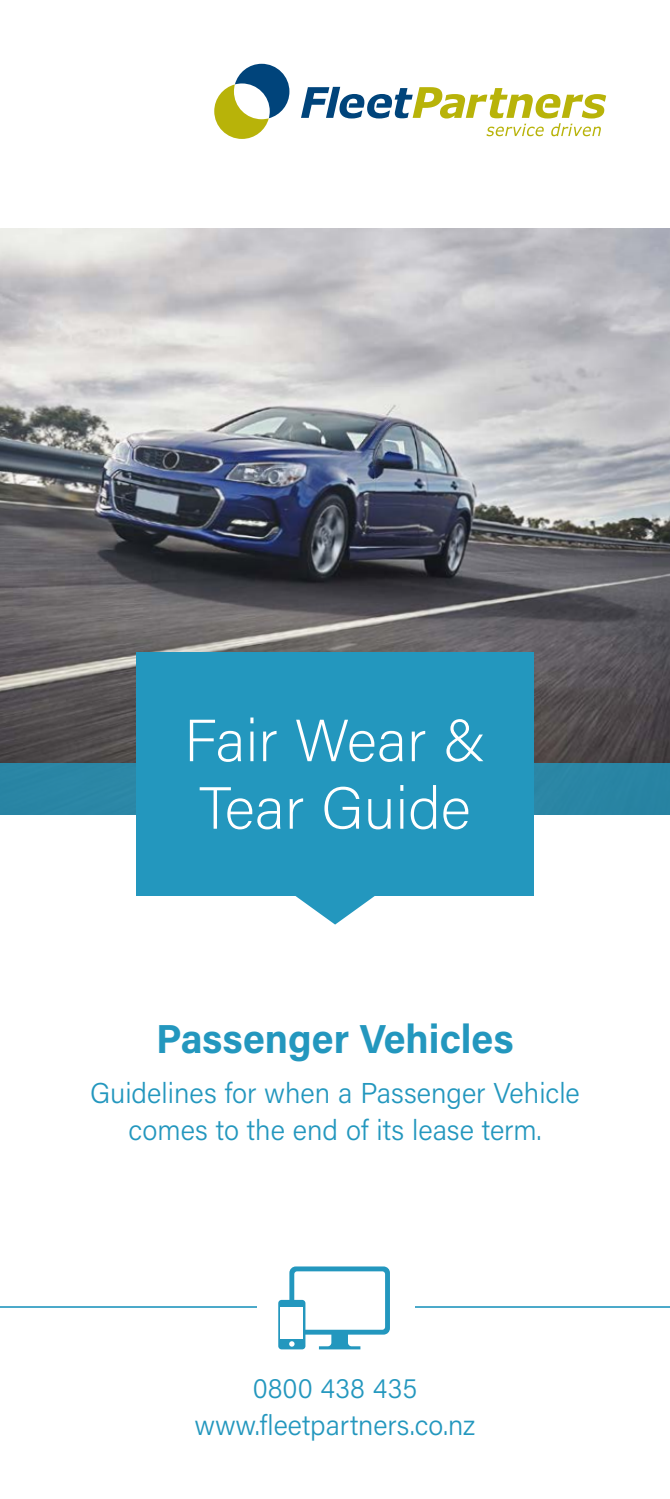
<style>
.page{position:relative;width:670px;height:1499px;background:#fff}
.page>*{position:absolute;margin:0;border:0;box-sizing:border-box;transform-origin:0 0}
.t1{font:200 59.18px/67.5px "Acumin Pro";color:#fff}
.t2{font:700 40.5px "Acumin Pro";color:#2397be}
.t3{font:300 28.8px/37.1px "Acumin Pro";color:#2397be;text-align:center}
.t4{font:300 28.35px/36.4px "Acumin Pro";color:#2397be;text-align:center}
</style>
<div class="page">
<img style="left:0;top:229px;width:670px;height:534px">
<div style="left:0;top:763px;width:670px;height:52px;background:#2a85a5"></div>
<div style="left:136px;top:653px;width:397px;height:243px;background:#2397be"></div>
<svg style="left:295px;top:896px;width:80px;height:28px"></svg>
<svg style="left:214px;top:64px;width:75px;height:75px"></svg>
<svg style="left:301px;top:87px;width:305px;height:49px"></svg>
<hr style="left:0;top:1306px;width:670px;height:2px;background:#2397be">
<div style="left:257px;top:1260px;width:158px;height:96px;background:#fff"></div>
<div style="left:278px;top:1300px;width:27px;height:49px;background:#2397be;border-radius:3px"></div>
<svg style="left:289px;top:1266px;width:101px;height:83px"></svg>
<div style="left:280px;top:1307px;width:23px;height:32px;background:#fff"></div>
<h1 class="t1" style="left:184px;top:704px;width:303px">Fair Wear &amp;<br>Tear Guide</h1>
<h2 class="t2" style="left:156px;top:1010px;width:359px">Passenger Vehicles</h2>
<p class="t3" style="left:90px;top:1073px;width:491px">Guidelines for when a Passenger Vehicle comes to the end of its lease term.</p>
<p class="t4" style="left:195px;top:1369px;width:282px">0800 438 435 www.fleetpartners.co.nz</p>
</div>
